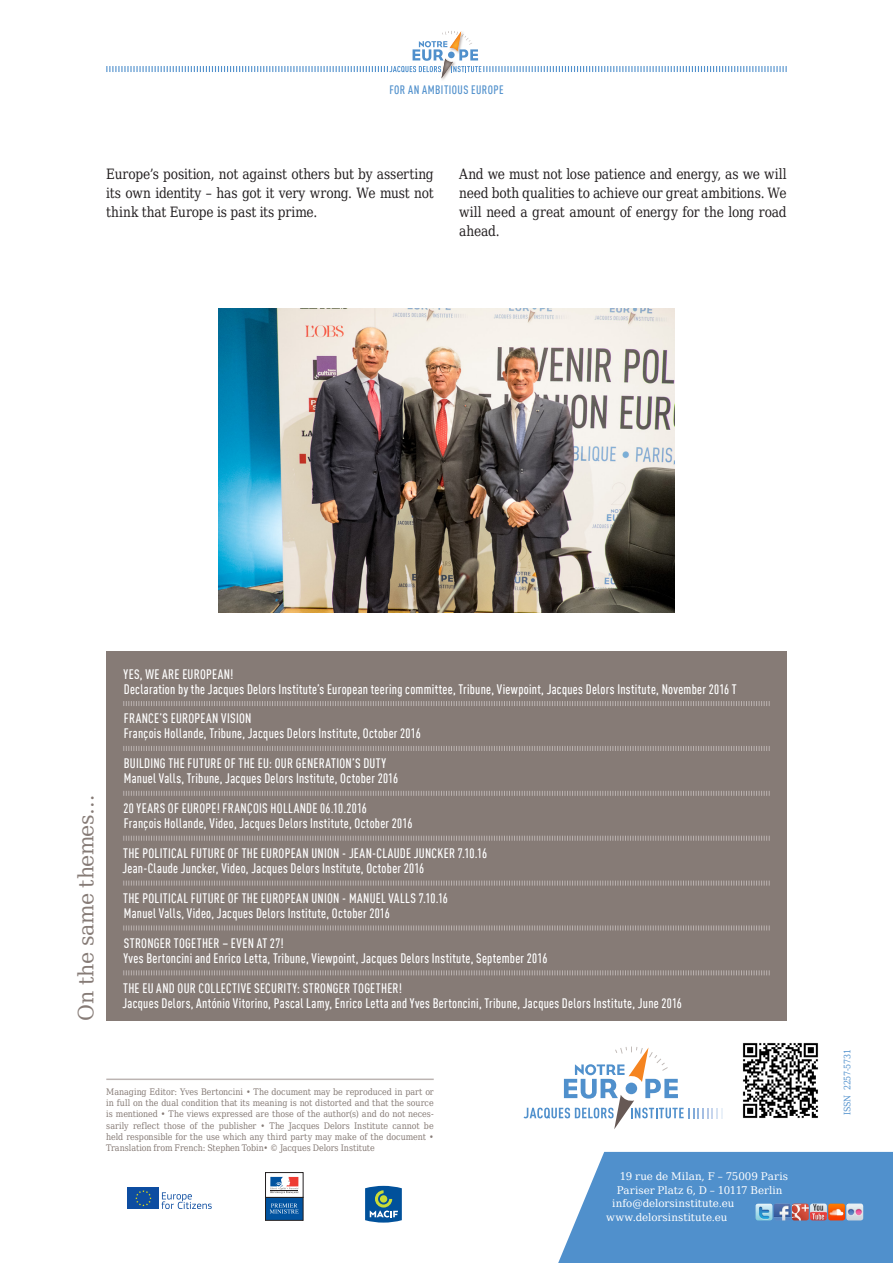
<style>
.page{position:relative;width:893px;height:1263px;background:#fff}
.page>*{position:absolute;margin:0;border:0;box-sizing:border-box;transform-origin:0 0}
.t1{font:21px "DejaVu Serif";letter-spacing:-.025em;color:#867b76}
.EN_TRI_Texte_courant{font:14.25px/19.2px "DejaVu Serif Condensed";letter-spacing:-.01em;color:#231f20;text-align:justify;scale:.95 1}
.TRI_SMT_auteur{font:500 condensed 13.5px "DIN Offc Pro";letter-spacing:.025em;color:#fff}
.TRI_SMT_titre{font:500 condensed 13.5px "DIN Offc Pro";letter-spacing:.02em;color:#fff}
.TRI_SMT_auteur_fin{font:500 condensed 13.5px "DIN Offc Pro";letter-spacing:.025em;color:#fff}
.EN_TRI_titre_courant{font:500 condensed 12px "DIN Offc Pro";color:#5090cc}
.t2{font:10.5px "DejaVu Serif";color:#fff}
.t3{font:9px/11.2px "DejaVu Serif Condensed";letter-spacing:-.015em;color:#867b76;text-align:justify}
.t4{font:9px "DejaVu Serif Condensed";letter-spacing:-.02em;color:#5090cc}
</style>
<div class="page">
<svg style="left:558px;top:1152px;width:335px;height:111px;background:#5c98cf"></svg>
<hr style="left:106px;top:1078px;width:328px;height:2px;background:#bcb4b2">
<svg style="left:523px;top:1046px;width:199px;height:83px"></svg>
<svg style="left:106px;top:31px;width:681px;height:47px"></svg>
<img style="left:774px;top:1203px;width:89px;height:17px">
<img style="left:756px;top:1203px;width:16px;height:17px">
<svg style="left:365px;top:1186px;width:37px;height:36px"></svg>
<div style="left:265px;top:1197px;width:38px;height:23px;background:#0153a0"></div>
<div style="left:265px;top:1197px;width:38px;height:23px;border:1px solid #231f20"></div>
<svg style="left:270px;top:1176px;width:29px;height:18px"></svg>
<div style="left:265px;top:1172px;width:38px;height:25px;border:1px solid #231f20"></div>
<svg style="left:270px;top:1177px;width:28px;height:16px"></svg>
<svg style="left:270px;top:1203px;width:29px;height:10px"></svg>
<div style="left:128px;top:1188px;width:31px;height:21px;background:#0d4da1"></div>
<svg style="left:135px;top:1190px;width:17px;height:16px"></svg>
<svg style="left:161px;top:1192px;width:51px;height:17px"></svg>
<img style="left:742px;top:1043px;width:76px;height:76px">
<img style="left:218px;top:308px;width:456px;height:304px">
<div style="left:106px;top:651px;width:681px;height:369px;background:#867b76"></div>
<svg style="left:123px;top:701px;width:647px;height:5px"></svg>
<svg style="left:123px;top:746px;width:647px;height:5px"></svg>
<svg style="left:123px;top:790px;width:647px;height:6px"></svg>
<svg style="left:123px;top:835px;width:647px;height:6px"></svg>
<svg style="left:123px;top:880px;width:647px;height:6px"></svg>
<svg style="left:123px;top:925px;width:647px;height:6px"></svg>
<svg style="left:123px;top:970px;width:647px;height:6px"></svg>
<p class="EN_TRI_titre_courant" style="left:389px;top:81px;width:39px">Foranambitious</p>
<p class="EN_TRI_titre_courant" style="left:471px;top:81px;width:7px">europe</p>
<p class="EN_TRI_Texte_courant" style="left:106px;top:163px;width:346px">Europe’s position, not against others but by asserting its own identity – has got it very wrong. We must not think that Europe is past its prime.</p>
<p class="EN_TRI_Texte_courant" style="left:459px;top:163px;width:346px">And we must not lose patience and energy, as we will need both qualities to achieve our great ambitions. We will need a great amount of energy for the long road ahead.</p>
<p class="t1" style="left:67px;top:1020px;width:227px;rotate:-90deg">On the same themes…</p>
<p class="TRI_SMT_titre" style="left:124px;top:664px;width:111px">YES, WE ARE EUROPEAN!</p>
<p class="TRI_SMT_auteur" style="left:124px;top:679px;width:614px">Declaration by the Jacques Delors Institute’s European teering committee, Tribune, Viewpoint, Jacques Delors Institute, November 2016 T</p>
<p class="TRI_SMT_titre" style="left:124px;top:709px;width:129px">FRANCE’S EUROPEAN VISION</p>
<p class="TRI_SMT_auteur" style="left:124px;top:724px;width:298px">François Hollande, Tribune, Jacques Delors Institute, October 2016</p>
<p class="TRI_SMT_titre" style="left:124px;top:754px;width:264px">BUILDING THE FUTURE OF THE EU: OUR GENERATION’S DUTY</p>
<p class="TRI_SMT_auteur" style="left:124px;top:769px;width:276px">Manuel Valls, Tribune, Jacques Delors Institute, October 2016</p>
<p class="TRI_SMT_titre" style="left:123px;top:798px;width:245px">20 YEARS OF EUROPE! FRANÇOIS HOLLANDE 06.10.2016</p>
<p class="TRI_SMT_auteur" style="left:124px;top:813px;width:290px">François Hollande, Video, Jacques Delors Institute, October 2016</p>
<p class="TRI_SMT_titre" style="left:123px;top:843px;width:365px">THE POLITICAL FUTURE OF THE EUROPEAN UNION - JEAN-CLAUDE JUNCKER 7.10.16</p>
<p class="TRI_SMT_auteur" style="left:122px;top:858px;width:303px">Jean-Claude Juncker, Video, Jacques Delors Institute, October 2016</p>
<p class="TRI_SMT_titre" style="left:123px;top:888px;width:326px">THE POLITICAL FUTURE OF THE EUROPEAN UNION - MANUEL VALLS 7.10.16</p>
<p class="TRI_SMT_auteur" style="left:124px;top:903px;width:268px">Manuel Valls, Video, Jacques Delors Institute, October 2016</p>
<p class="TRI_SMT_titre" style="left:124px;top:933px;width:161px">STRONGER TOGETHER – EVEN AT 27!</p>
<p class="TRI_SMT_auteur" style="left:124px;top:948px;width:425px">Yves Bertoncini and Enrico Letta, Tribune, Viewpoint, Jacques Delors Institute, September 2016</p>
<p class="TRI_SMT_titre" style="left:123px;top:978px;width:280px">THE EU AND OUR COLLECTIVE SECURITY: STRONGER TOGETHER!</p>
<p class="TRI_SMT_auteur_fin" style="left:122px;top:993px;width:561px">Jacques Delors, António Vitorino, Pascal Lamy, Enrico Letta and Yves Bertoncini, Tribune, Jacques Delors Institute, June 2016</p>
<p class="t3" style="left:106px;top:1085px;width:329px">Managing Editor: Yves Bertoncini • The document may be reproduced in part or in full on the dual condition that its meaning is not distorted and that the source is mentioned • The views expressed are those of the author(s) and do not neces&shy;sarily reflect those of the publisher • The Jacques Delors Institute cannot be held responsible for the use which any third party may make of the document • Translation from French: Stephen Tobin• © Jacques Delors Institute</p>
<p class="t2" style="left:620px;top:1167px;width:170px">19 rue de Milan, F – 75009 Paris</p>
<p class="t2" style="left:617px;top:1180px;width:167px">Pariser Platz 6, D – 10117 Berlin</p>
<p class="t2" style="left:612px;top:1194px;width:124px">info@delorsinstitute.eu</p>
<p class="t2" style="left:606px;top:1207px;width:123px">www.delorsinstitute.eu</p>
<p class="t4" style="left:839px;top:1115px;width:68px;rotate:-90deg">ISSN 2257-5731</p>
</div>
